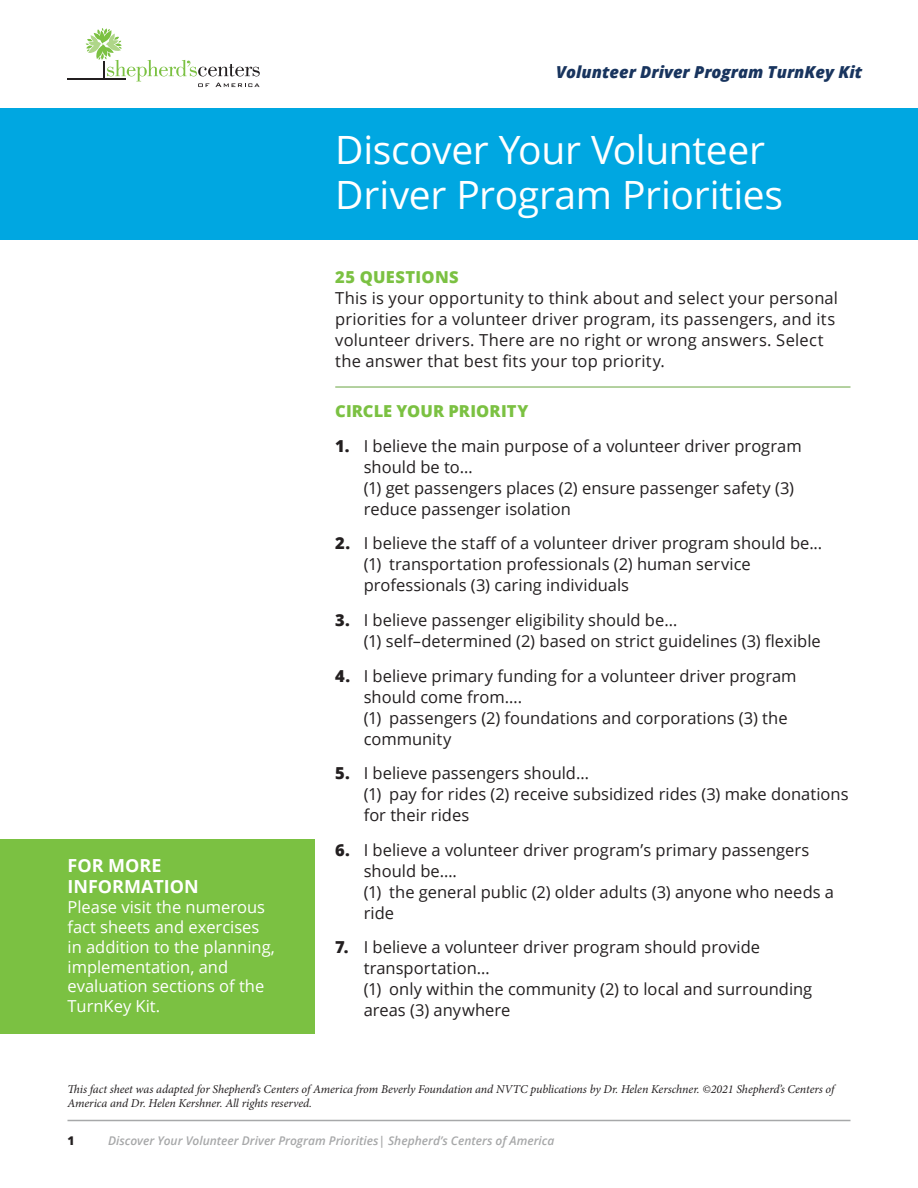
<style>
.page{position:relative;width:918px;height:1188px;background:#fff}
.page>*{position:absolute;margin:0;border:0;box-sizing:border-box;transform-origin:0 0}
.t1{font:39px/45px "Open Sans";letter-spacing:-.01em;color:#fff}
.t2{font:700 18px/21.6px "Open Sans";color:#fff}
.t3{font:16.5px/21px "Open Sans";color:#231f20}
.t4{font:16.5px/19.8px "Open Sans";color:#fff}
.t5{font:italic 800 16.5px "Open Sans";color:#18345e}
.t6{font:800 16.5px "Open Sans";letter-spacing:.01em;color:#7bc142}
.t7{font:italic 12px/14.4px "Minion Pro";letter-spacing:-.005em;color:#231f20}
.t8{font:italic 600 12px "Open Sans";color:#a7a8a9}
.t9{font:800 12px "Open Sans";color:#231f20}
.s1{font-weight:800}
</style>
<div class="page">
<hr style="left:68px;top:1120px;width:782px;height:1px;background:#a7a8a9">
<div style="left:0;top:839px;width:315px;height:195px;background:#7bc142"></div>
<div style="left:0;top:109px;width:918px;height:131px;background:#00a7e1"></div>
<hr style="left:335px;top:387px;width:515px;height:1px;background:#69a442">
<hr style="left:68px;top:79px;width:58px;height:1px;background:#231f20">
<svg style="left:86px;top:28px;width:174px;height:59px"></svg>
<p class="t5" style="left:556px;top:59px;width:308px">Volunteer Driver Program TurnKey Kit</p>
<h1 class="t1" style="left:335px;top:127px;width:449px">Discover Your Volunteer<br>Driver Program Priorities</h1>
<p class="t2" style="left:68px;top:854px;width:133px">FOR MORE<br>INFORMATION</p>
<p class="t4" style="left:68px;top:897px;width:209px">Please visit the numerous fact sheets and exercises in addition to the planning, implementation, and evaluation sections of the<br>TurnKey Kit.</p>
<p class="t6" style="left:335px;top:264px;width:125px">25 QUESTIONS</p>
<p class="t3" style="left:335px;top:287px;width:504px">This is your opportunity to think about and select your personal priorities for a volunteer driver program, its passengers, and its volunteer drivers. There are no right or wrong answers. Select the answer that best fits your top priority.</p>
<p class="t6" style="left:335px;top:399px;width:195px">CIRCLE YOUR PRIORITY</p>
<p class="t3" style="left:364px;top:435px;width:439px;text-indent:-28px"><span class="s1">1.</span> I believe the main purpose of a volunteer driver program should be to…<br>(1) get passengers places (2) ensure passenger safety (3) reduce passenger isolation</p>
<p class="t3" style="left:364px;top:533px;width:460px;text-indent:-28px"><span class="s1">2.</span> I believe the staff of a volunteer driver program should be... (1) transportation professionals (2) human service professionals (3) caring individuals</p>
<p class="t3" style="left:364px;top:609px;width:459px;text-indent:-28px"><span class="s1">3.</span> I believe passenger eligibility should be…<br>(1) self–determined (2) based on strict guidelines (3) flexible</p>
<p class="t3" style="left:364px;top:665px;width:434px;text-indent:-28px"><span class="s1">4.</span> I believe primary funding for a volunteer driver program should come from….<br>(1) passengers (2) foundations and corporations (3) the community</p>
<p class="t3" style="left:364px;top:762px;width:486px;text-indent:-28px"><span class="s1">5.</span> I believe passengers should…<br>(1) pay for rides (2) receive subsidized rides (3) make donations for their rides</p>
<p class="t3" style="left:364px;top:839px;width:472px;text-indent:-28px"><span class="s1">6.</span> I believe a volunteer driver program’s primary passengers should be….<br>(1) the general public (2) older adults (3) anyone who needs a ride</p>
<p class="t3" style="left:364px;top:936px;width:450px;text-indent:-28px"><span class="s1">7.</span> I believe a volunteer driver program should provide transportation…<br>(1) only within the community (2) to local and surrounding areas (3) anywhere</p>
<p class="t7" style="left:68px;top:1082px;width:768px;text-indent:12px">is fact sheet was adapted for Shepherd’s Centers of America from Beverly Foundation and NVTC publications by Dr. Helen Kerschner. ©2021 Shepherd’s Centers of<br>America and Dr. Helen Kershner. All rights reserved.</p>
<p class="t9" style="left:68px;top:1132px;width:9px">1</p>
<p class="t8" style="left:108px;top:1133px;width:448px">Discover Your Volunteer Driver Program Priorities| Shepherd’s Centers of America</p>
</div>
